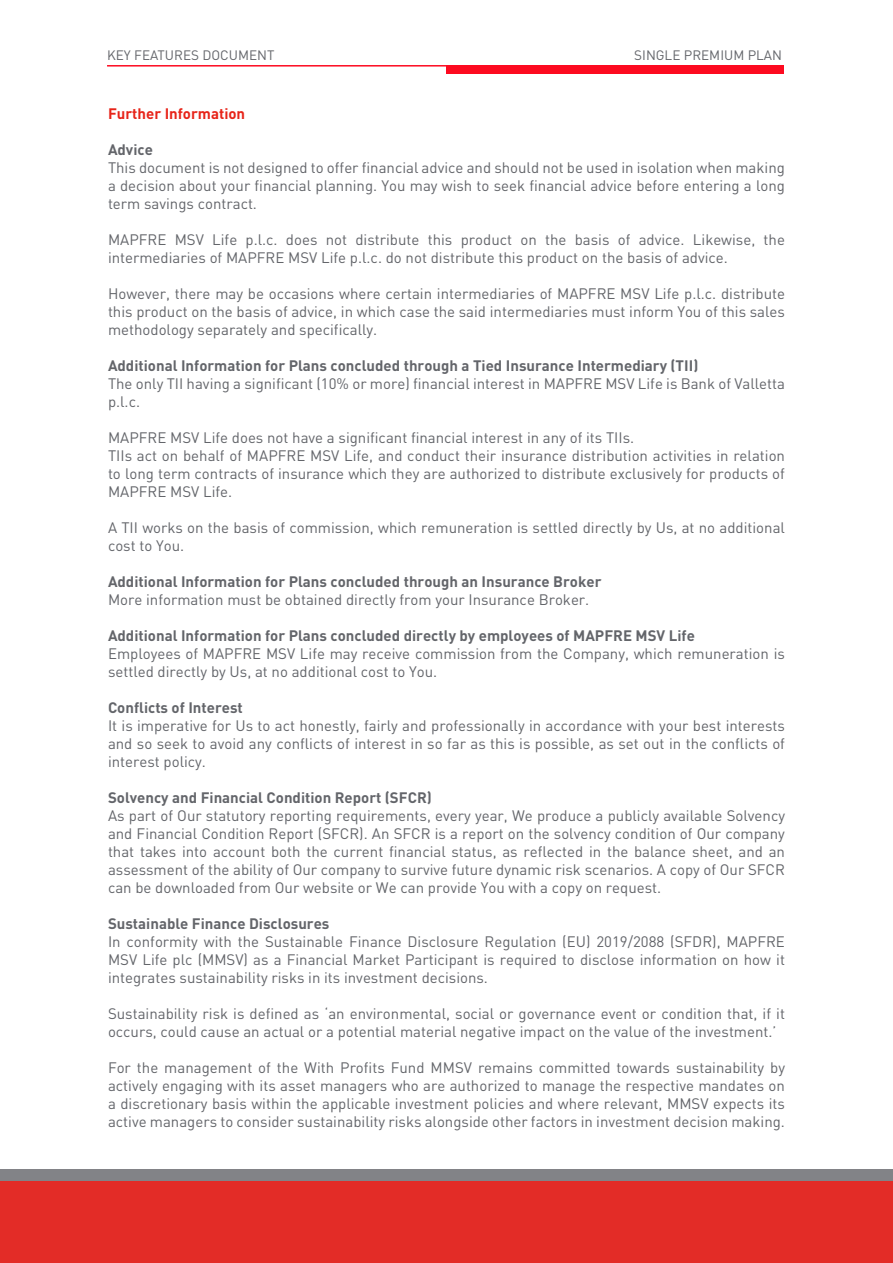
<style>
.page{position:relative;width:893px;height:1263px;background:#fff}
.page>*{position:absolute;margin:0;border:0;box-sizing:border-box;transform-origin:0 0}
.Body{font:15px/18px "DIN Pro";color:#63656a;text-align:justify}
.Heading_2{font:700 15px "DIN Pro";color:#63656a}
.Body-2{font:700 15px "DIN Pro";color:#63656a}
.Heading_1{font:700 15px "DIN Pro";color:#e72419}
.t1{font:13.5px "DIN Pro";color:#63656a}
</style>
<div class="page">
<div style="left:0;top:1170px;width:893px;height:11px;background:#828387"></div>
<div style="left:0;top:1181px;width:893px;height:82px;background:#e32c27"></div>
<hr style="left:107px;top:65px;width:339px;height:2px;background:#fd0a20">
<div style="left:446px;top:65px;width:338px;height:8px;background:#fd0a20"></div>
<p class="t1" style="left:107px;top:44px;width:169px">KEY FEATURES DOCUMENT</p>
<p class="t1" style="left:634px;top:44px;width:149px">SINGLE PREMIUM PLAN</p>
<p class="Heading_1" style="left:108px;top:101px;width:139px">Further Information</p>
<p class="Heading_2" style="left:108px;top:137px;width:46px">Advice</p>
<p class="Body" style="left:108px;top:157px;width:678px">This document is not designed to offer financial advice and should not be used in isolation when making a decision about your financial planning. You may wish to seek financial advice before entering a long term savings contract.</p>
<p class="Body" style="left:108px;top:229px;width:678px">MAPFRE MSV Life p.l.c. does not distribute this product on the basis of advice. Likewise, the intermediaries of MAPFRE MSV Life p.l.c. do not distribute this product on the basis of advice.</p>
<p class="Body" style="left:108px;top:283px;width:678px">However, there may be occasions where certain intermediaries of MAPFRE MSV Life p.l.c. distribute this product on the basis of advice, in which case the said intermediaries must inform You of this sales methodology separately and specifically.</p>
<p class="Heading_2" style="left:108px;top:353px;width:592px">Additional Information for Plans concluded through a Tied Insurance Intermediary (TII)</p>
<p class="Body" style="left:108px;top:373px;width:678px">The only TII having a significant (10% or more) financial interest in MAPFRE MSV Life is Bank of Valletta p.l.c.</p>
<p class="Body" style="left:108px;top:427px;width:528px">MAPFRE MSV Life does not have a significant financial interest in any of its TIIs.</p>
<p class="Body" style="left:108px;top:445px;width:678px">TIIs act on behalf of MAPFRE MSV Life, and conduct their insurance distribution activities in relation to long term contracts of insurance which they are authorized to distribute exclusively for products of MAPFRE MSV Life.</p>
<p class="Body" style="left:108px;top:517px;width:678px">A TII works on the basis of commission, which remuneration is settled directly by Us, at no additional cost to You.</p>
<p class="Heading_2" style="left:108px;top:569px;width:495px">Additional Information for Plans concluded through an Insurance Broker</p>
<p class="Body" style="left:108px;top:589px;width:483px">More information must be obtained directly from your Insurance Broker.</p>
<p class="Heading_2" style="left:108px;top:623px;width:588px">Additional Information for Plans concluded directly by employees of MAPFRE MSV Life</p>
<p class="Body" style="left:108px;top:643px;width:678px">Employees of MAPFRE MSV Life may receive commission from the Company, which remuneration is settled directly by Us, at no additional cost to You.</p>
<p class="Body-2" style="left:108px;top:695px;width:136px">Conflicts of Interest</p>
<p class="Body" style="left:108px;top:715px;width:678px">It is imperative for Us to act honestly, fairly and professionally in accordance with your best interests and so seek to avoid any conflicts of interest in so far as this is possible, as set out in the conflicts of interest policy.</p>
<p class="Body-2" style="left:108px;top:785px;width:325px">Solvency and Financial Condition Report (SFCR)</p>
<p class="Body" style="left:108px;top:805px;width:678px">As part of Our statutory reporting requirements, every year, We produce a publicly available Solvency and Financial Condition Report (SFCR). An SFCR is a report on the solvency condition of Our company that takes into account both the current financial status, as reflected in the balance sheet, and an assessment of the ability of Our company to survive future dynamic risk scenarios. A copy of Our SFCR can be downloaded from Our website or We can provide You with a copy on request.</p>
<p class="Body-2" style="left:108px;top:911px;width:223px">Sustainable Finance Disclosures</p>
<p class="Body" style="left:108px;top:931px;width:678px">In conformity with the Sustainable Finance Disclosure Regulation (EU) 2019/2088 (SFDR), MAPFRE MSV Life plc (MMSV) as a Financial Market Participant is required to disclose information on how it integrates sustainability risks in its investment decisions.</p>
<p class="Body" style="left:108px;top:1003px;width:678px">Sustainability risk is defined as ‘an environmental, social or governance event or condition that, if it occurs, could cause an actual or a potential material negative impact on the value of the investment.’</p>
<p class="Body" style="left:108px;top:1057px;width:678px">For the management of the With Profits Fund MMSV remains committed towards sustainability by actively engaging with its asset managers who are authorized to manage the respective mandates on a discretionary basis within the applicable investment policies and where relevant, MMSV expects its active managers to consider sustainability risks alongside other factors in investment decision making.</p>
</div>
